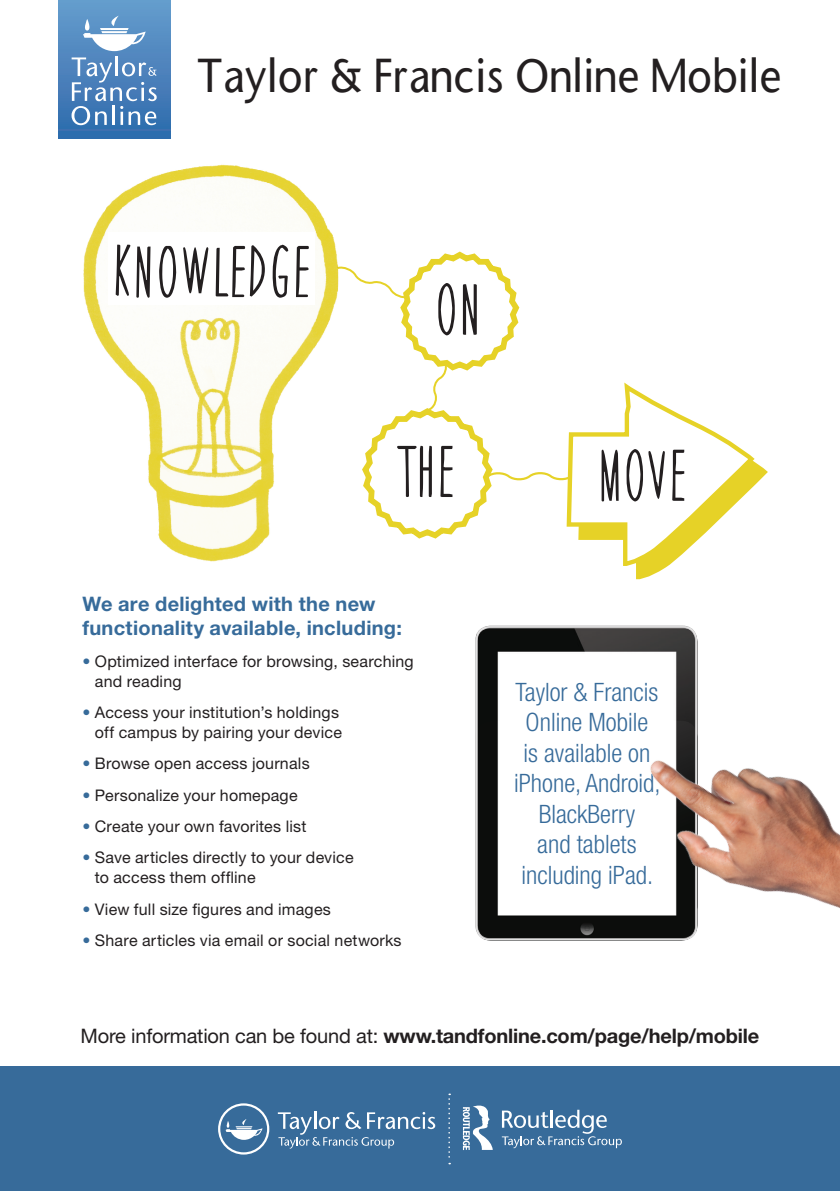
<style>
.page{position:relative;width:840px;height:1191px;background:#fff}
.page>*{position:absolute;margin:0;border:0;box-sizing:border-box;transform-origin:0 0}
.bc_text{font:55.4px "Thin Skinned";color:#231f20}
.bc_text-2{font:500 45.4px "Stone Sans";color:#231f20;scale:.9 1}
.bc_text-3{font:300 condensed 25.4px/30.4px "Helvetica Neue";color:#376b9a;text-align:center}
.MAIN_COPY{font:700 20px "Helvetica Neue";letter-spacing:-.01em;color:#231f20}
.GREEN_SUBHEAD{font:700 20px/24px "Helvetica Neue";letter-spacing:.015em;color:#376b9a}
.GREEN_SUBHEAD-2{font:16px/20px "Helvetica Neue";letter-spacing:.01em;color:#231f20}
.s1{color:#376b9a}
.s2{font-weight:400}
</style>
<div class="page">
<svg style="left:338px;top:251px;width:426px;height:326px"></svg>
<svg style="left:564px;top:282px;width:191px;height:288px"></svg>
<img style="left:83px;top:164px;width:255px;height:398px">
<div style="left:108px;top:232px;width:206px;height:72px;background:#fff"></div>
<div style="left:474px;top:625px;width:224px;height:316px;background:#231f20;opacity:.9"></div>
<div style="left:474px;top:940px;width:224px;height:32px;background:#fff"></div>
<img style="left:567px;top:625px;width:272px;height:316px">
<div style="left:58px;top:0;width:112px;height:139px;background:linear-gradient(to bottom,#679ccd,#2f6aac)"></div>
<svg style="left:82px;top:16px;width:63px;height:35px"></svg>
<svg style="left:71px;top:57px;width:86px;height:68px;background:#6c98c6"></svg>
<div style="left:0;top:1066px;width:839px;height:125px;background:#376b9a"></div>
<svg style="left:501px;top:1109px;width:120px;height:39px"></svg>
<svg style="left:462px;top:1105px;width:30px;height:45px"></svg>
<svg style="left:448px;top:1093px;width:2px;height:71px"></svg>
<svg style="left:218px;top:1103px;width:51px;height:51px"></svg>
<svg style="left:278px;top:1111px;width:157px;height:37px"></svg>
<p class="bc_text-2" style="left:196px;top:47px;width:651px">Taylor &amp; Francis Online Mobile</p>
<p class="bc_text" style="left:112px;top:240px;width:199px">KNOWLEDGE</p>
<p class="bc_text" style="left:435px;top:278px;width:48px">ON</p>
<p class="bc_text" style="left:399px;top:440px;width:56px">THE</p>
<p class="GREEN_SUBHEAD" style="left:82px;top:591px;width:321px">We are delighted with the new functionality available, including:</p>
<p class="GREEN_SUBHEAD-2" style="left:95px;top:650px;width:320px;text-indent:-12px"><span class="s1">•</span> Optimized interface for browsing, searching and reading</p>
<p class="GREEN_SUBHEAD-2" style="left:82px;top:702px;width:261px;text-align:right"><span class="s1">•</span> Access your institution’s holdings off campus by pairing your device</p>
<p class="GREEN_SUBHEAD-2" style="left:82px;top:753px;width:229px"><span class="s1">•</span> Browse open access journals</p>
<p class="GREEN_SUBHEAD-2" style="left:82px;top:784px;width:217px"><span class="s1">•</span> Personalize your homepage</p>
<p class="GREEN_SUBHEAD-2" style="left:82px;top:816px;width:225px"><span class="s1">•</span> Create your own favorites list</p>
<p class="GREEN_SUBHEAD-2" style="left:95px;top:847px;width:260px;text-indent:-12px"><span class="s1">•</span> Save articles directly to your device to access them offline</p>
<p class="GREEN_SUBHEAD-2" style="left:82px;top:898px;width:250px"><span class="s1">•</span> View full size figures and images</p>
<p class="GREEN_SUBHEAD-2" style="left:82px;top:930px;width:320px"><span class="s1">•</span> Share articles via email or social networks</p>
<p class="bc_text" style="left:598px;top:444px;width:89px">MOVE</p>
<p class="bc_text-3" style="left:514px;top:676px;width:148px">Taylor &amp; Francis<br>Online Mobile<br>is available on iPhone, Android,<br>BlackBerry<br>and tablets including iPad.</p>
<p class="MAIN_COPY" style="left:81px;top:1024px;width:679px"><span class="s2">More information can be found at:</span> www.tandfonline.com/page/help/mobile</p>
</div>
